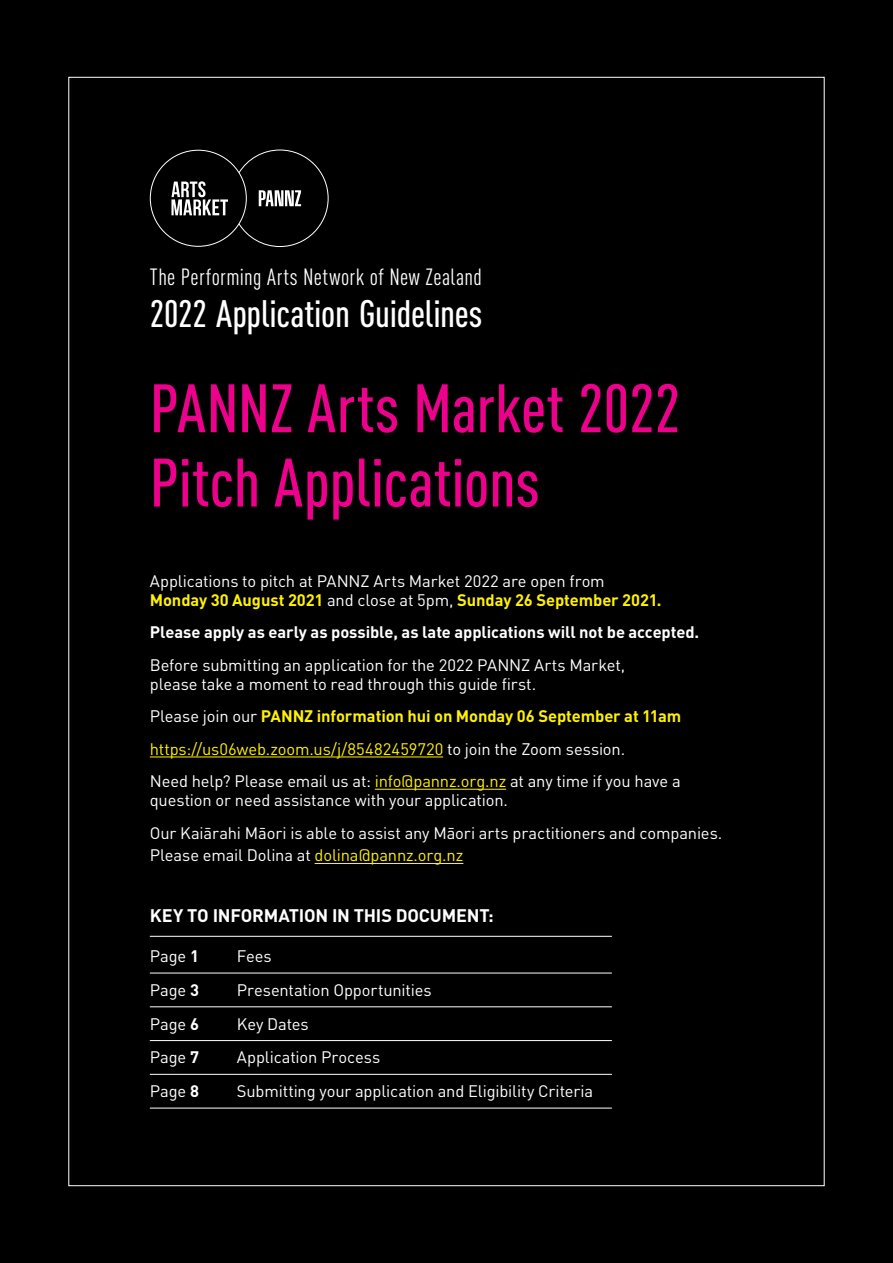
<style>
.page{position:relative;width:893px;height:1263px;background:#000}
.page>*{position:absolute;margin:0;border:0;box-sizing:border-box;transform-origin:0 0}
.t1{font:500 67.35px/74.2px "DIN Cond";color:#ec008c}
.t2{font:500 37.8px "DIN Cond";letter-spacing:-.005em;color:#fff}
.t3{font:23.1px "DIN Cond";letter-spacing:.02em;color:#fff}
.t4{font:700 18px "DIN";letter-spacing:-.01em;color:#fff}
.t5{font:16.5px/32.2px "DIN";letter-spacing:-.01em;color:#fff}
.t6{font:700 16.5px "DIN";letter-spacing:-.005em;color:#fff}
.s1{font-weight:700;color:#fff200}
.s2{color:#fff200}
.s3{font-weight:700}
</style>
<div class="page">
<hr style="left:150px;top:756px;width:293px;height:1px;background:#fff200">
<hr style="left:375px;top:789px;width:131px;height:1px;background:#fff200">
<hr style="left:315px;top:863px;width:148px;height:1px;background:#fff200">
<hr style="left:150px;top:936px;width:462px;height:1px;background:#fff">
<hr style="left:150px;top:973px;width:462px;height:1px;background:#fff">
<hr style="left:150px;top:1006px;width:462px;height:1px;background:#fff">
<hr style="left:150px;top:1040px;width:462px;height:1px;background:#fff">
<hr style="left:150px;top:1074px;width:462px;height:1px;background:#fff">
<hr style="left:150px;top:1108px;width:462px;height:1px;background:#fff">
<svg style="left:238px;top:149px;width:91px;height:98px"></svg>
<svg style="left:171px;top:181px;width:57px;height:34px"></svg>
<h3 class="t3" style="left:150px;top:263px;width:334px">The Performing Arts Network of New Zealand</h3>
<h2 class="t2" style="left:150px;top:292px;width:334px">2022 Application Guidelines</h2>
<h1 class="t1" style="left:150px;top:370px;width:532px">PANNZ Arts Market 2022<br>Pitch Applications</h1>
<p class="t5" style="left:150px;top:571px;width:513px;line-height:19.5px">Applications to pitch at PANNZ Arts Market 2022 are open from<br><span class="s1">Monday 30 August 2021</span> and close at 5pm, <span class="s1">Sunday 26 September 2021.</span></p>
<p class="t6" style="left:150px;top:622px;width:551px">Please apply as early as possible, as late applications will not be accepted.</p>
<p class="t5" style="left:150px;top:655px;width:477px;line-height:19.5px">Before submitting an application for the 2022 PANNZ Arts Market, please take a moment to read through this guide first.</p>
<p class="t5" style="left:150px;top:700px;width:533px">Please join our <span class="s1">PANNZ information hui on Monday 06 September at 11am </span><span class="s2">https://us06web.zoom.us/j/85482459720</span> to join the Zoom session.<br>Need help? Please email us at: <span class="s2">info@pannz.org.nz</span> at any time if you have a</p>
<p class="t5" style="left:150px;top:784px;width:574px">question or need assistance with your application.<br>Our Kaia¯rahi Ma¯ori is able to assist any Ma¯ori arts practitioners and companies.</p>
<p class="t5" style="left:150px;top:839px;width:315px">Please email Dolina at <span class="s2">dolina@pannz.org.nz</span></p>
<p class="t4" style="left:150px;top:904px;width:345px">KEY TO INFORMATION IN THIS DOCUMENT:</p>
<p class="t5" style="left:150px;top:940px;width:51px">Page <span class="s3">1</span></p>
<p class="t5" style="left:237px;top:940px;width:36px">Fees</p>
<p class="t5" style="left:150px;top:973px;width:51px">Page <span class="s3">3</span></p>
<p class="t5" style="left:237px;top:973px;width:196px">Presentation Opportunities</p>
<p class="t5" style="left:150px;top:1007px;width:51px">Page <span class="s3">6</span></p>
<p class="t5" style="left:237px;top:1007px;width:73px">Key Dates</p>
<p class="t5" style="left:150px;top:1041px;width:51px">Page <span class="s3">7</span></p>
<p class="t5" style="left:237px;top:1041px;width:145px">Application Process</p>
<p class="t5" style="left:150px;top:1075px;width:51px">Page <span class="s3">8</span></p>
<p class="t5" style="left:237px;top:1075px;width:358px">Submitting your application and Eligibility Criteria</p>
</div>
